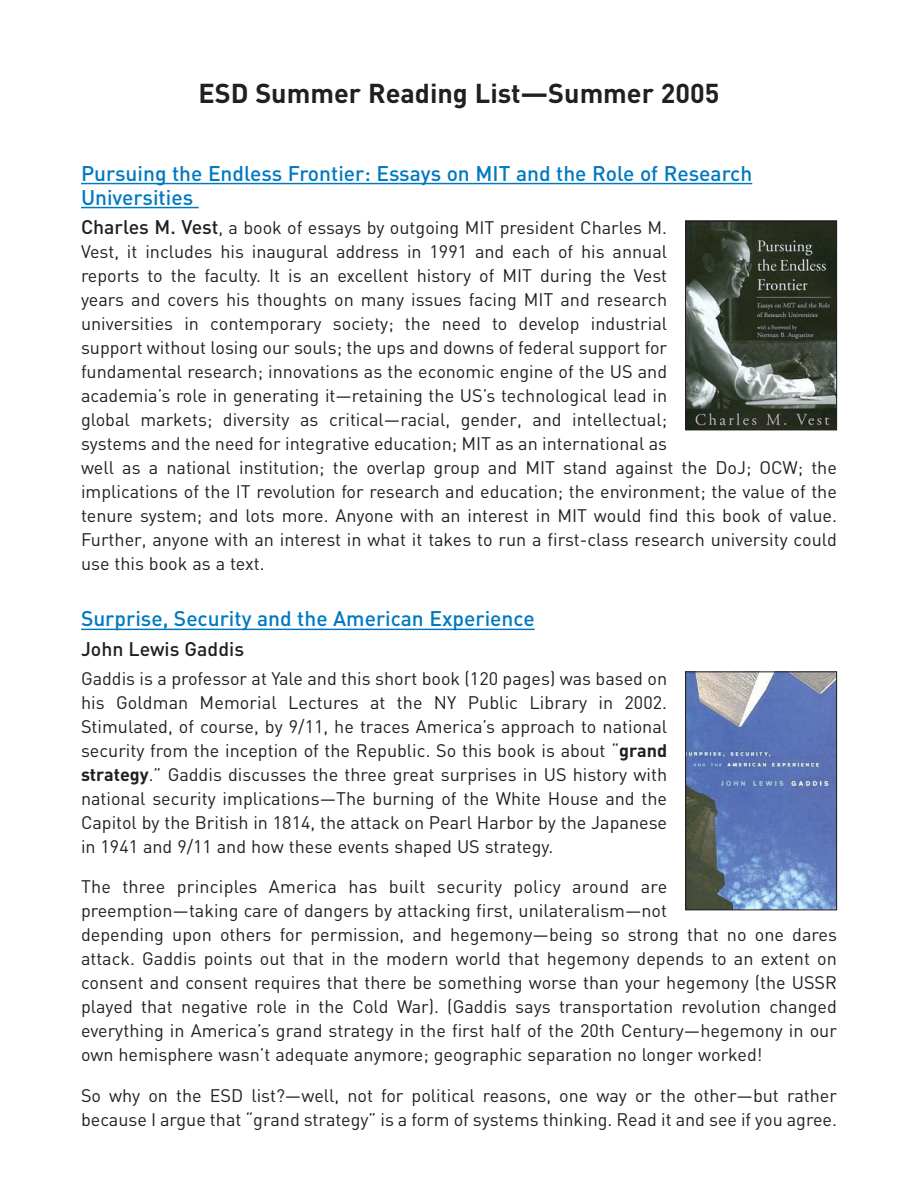
<style>
.page{position:relative;width:918px;height:1188px;background:#fff}
.page>*{position:absolute;margin:0;border:0;box-sizing:border-box;transform-origin:0 0}
.t1{font:700 27px "DIN";color:#231f20}
.t2{font:500 21px/24px "DIN";color:#0079c1}
.t3{font:500 19.5px "DIN";color:#231f20}
.t4{font:18px/24px "DIN";color:#231f20}
.s1{font-weight:500;font-size:19.5px}
.s2{font-weight:700}
</style>
<div class="page">
<hr style="left:81px;top:183px;width:34px;height:1px;background:#0079c1">
<hr style="left:115px;top:183px;width:136px;height:1px;background:#0079c1">
<svg style="left:250px;top:183px;width:58px;height:1px"></svg>
<hr style="left:308px;top:183px;width:91px;height:1px;background:#0079c1">
<hr style="left:399px;top:183px;width:225px;height:1px;background:#0079c1">
<hr style="left:623px;top:183px;width:108px;height:1px;background:#0079c1">
<svg style="left:731px;top:183px;width:21px;height:1px"></svg>
<hr style="left:81px;top:207px;width:42px;height:1px;background:#0079c1">
<svg style="left:122px;top:207px;width:21px;height:1px"></svg>
<hr style="left:143px;top:207px;width:56px;height:1px;background:#0079c1">
<hr style="left:81px;top:629px;width:320px;height:1px;background:#0079c1">
<hr style="left:401px;top:629px;width:123px;height:1px;background:#0079c1">
<svg style="left:523px;top:629px;width:12px;height:1px"></svg>
<img style="left:687px;top:222px;width:148px;height:206px">
<div style="left:685px;top:220px;width:152px;height:210px;border:1px solid #231f20"></div>
<img style="left:687px;top:673px;width:148px;height:235px">
<div style="left:685px;top:671px;width:152px;height:239px;border:1px solid #231f20"></div>
<h1 class="t1" style="left:198px;top:83px;width:523px">ESD Summer Reading List—Summer 2005</h1>
<p class="t2" style="left:81px;top:164px;width:673px">Pursuing the Endless Frontier: Essays on MIT and the Role of Research<br>Universities</p>
<p class="t4" style="left:81px;top:218px;width:757px"><span class="s1">Charles M. Vest</span>, a book of essays by outgoing MIT president Charles M.<br>Vest, it includes his inaugural address in 1991 and each of his annual<br>reports to the faculty. It is an excellent history of MIT during the Vest<br>years and covers his thoughts on many issues facing MIT and research<br>universities in contemporary society; the need to develop industrial<br>support without losing our souls; the ups and downs of federal support for<br>fundamental research; innovations as the economic engine of the US and<br>academia’s role in generating it—retaining the US’s technological lead in<br>global markets; diversity as critical—racial, gender, and intellectual;<br>systems and the need for integrative education; MIT as an international as<br>well as a national institution; the overlap group and MIT stand against the DoJ; OCW; the implications of the IT revolution for research and education; the environment; the value of the tenure system; and lots more. Anyone with an interest in MIT would find this book of value.<br>Further, anyone with an interest in what it takes to run a first-class research university could use this book as a text.</p>
<p class="t2" style="left:81px;top:609px;width:455px">Surprise, Security and the American Experience</p>
<p class="t3" style="left:81px;top:642px;width:165px">John Lewis Gaddis</p>
<p class="t4" style="left:81px;top:669px;width:588px;text-align:justify">Gaddis is a professor at Yale and this short book (120 pages) was based on his Goldman Memorial Lectures at the NY Public Library in 2002.<br>Stimulated, of course, by 9/11, he traces America’s approach to national security from the inception of the Republic. So this book is about “<span class="s2">grand strategy</span>.” Gaddis discusses the three great surprises in US history with national security implications—The burning of the White House and the Capitol by the British in 1814, the attack on Pearl Harbor by the Japanese in 1941 and 9/11 and how these events shaped US strategy.</p>
<p class="t4" style="left:81px;top:877px;width:757px">The three principles America has built security policy around are<br>preemption—taking care of dangers by attacking first, unilateralism—not<br>depending upon others for permission, and hegemony—being so strong that no one dares attack. Gaddis points out that in the modern world that hegemony depends to an extent on consent and consent requires that there be something worse than your hegemony (the USSR played that negative role in the Cold War). (Gaddis says transportation revolution changed everything in America’s grand strategy in the first half of the 20th Century—hegemony in our own hemisphere wasn’t adequate anymore; geographic separation no longer worked!</p>
<p class="t4" style="left:81px;top:1085px;width:758px">So why on the ESD list?—well, not for political reasons, one way or the other—but rather because I argue that “grand strategy” is a form of systems thinking. Read it and see if you agree.</p>
</div>
